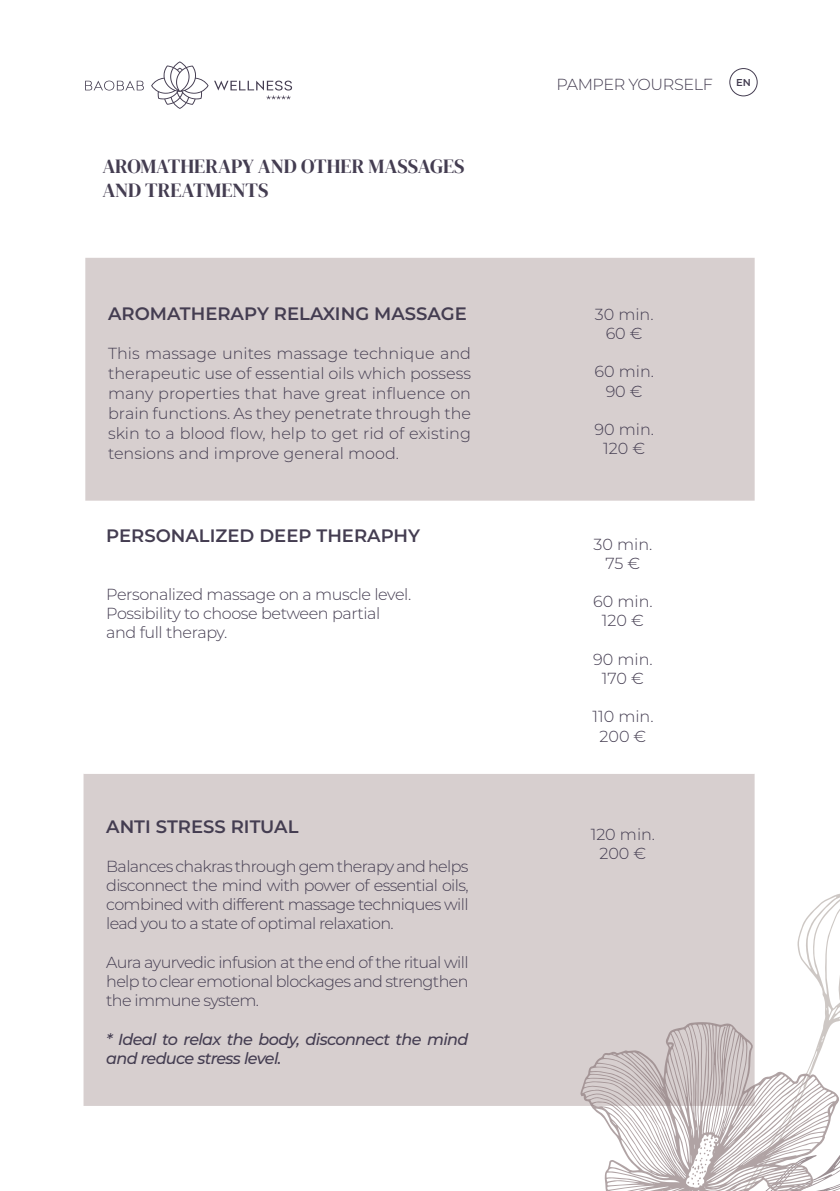
<style>
.page{position:relative;width:840px;height:1191px;background:#fff}
.page>*{position:absolute;margin:0;border:0;box-sizing:border-box;transform-origin:0 0}
.t1{font:20px/24px "DM Serif Display";letter-spacing:-.005em;color:#443d51}
.t2{font:600 18px "Montserrat";color:#443d51}
.t3{font:300 16px/19.2px "Montserrat";letter-spacing:-.025em;color:#443d51;text-align:center}
.t4{font:italic 500 16px/19.2px "Montserrat";letter-spacing:-.04em;color:#443d51}
.t5{font:300 16px/19.2px "Montserrat";color:#443d51;text-align:center}
.t6{font:600 10px "Montserrat";color:#443d51}
</style>
<div class="page">
<svg style="left:85px;top:81px;width:59px;height:9px"></svg>
<svg style="left:151px;top:61px;width:57px;height:48px"></svg>
<svg style="left:214px;top:81px;width:78px;height:18px"></svg>
<div style="left:729px;top:68px;width:28px;height:28px;border:1px solid #443d51;border-radius:50%"></div>
<div style="left:83px;top:774px;width:671px;height:332px;background:#d7cfcf"></div>
<svg style="left:658px;top:893px;width:181px;height:129px;fill:#d7cfcf"></svg>
<svg style="left:580px;top:1022px;width:107px;height:169px"></svg>
<svg style="left:687px;top:974px;width:152px;height:217px"></svg>
<div style="left:85px;top:258px;width:669px;height:242px;background:#d7cfcf"></div>
<p class="t1" style="left:102px;top:154px;width:363px">AROMATHERAPY AND OTHER MASSAGES<br>AND TREATMENTS</p>
<p class="t2" style="left:108px;top:300px;width:360px">AROMATHERAPY RELAXING MASSAGE</p>
<p class="t3" style="left:108px;top:342px;width:364px;line-height:20px;text-align:justify">This massage unites massage technique and therapeutic use of essential oils which possess many properties that have great influence on brain functions. As they penetrate through the skin to a blood flow, help to get rid of existing tensions and improve general mood.</p>
<p class="t2" style="left:106px;top:523px;width:315px">PERSONALIZED DEEP THERAPHY</p>
<p class="t3" style="left:106px;top:584px;width:306px;text-align:left">Personalized massage on a muscle level.<br>Possibility to choose between partial and full therapy.</p>
<p class="t2" style="left:106px;top:814px;width:194px">ANTI STRESS RITUAL</p>
<p class="t3" style="left:106px;top:856px;width:363px;text-align:justify">Balances chakras through gem therapy and helps disconnect the mind with power of essential oils, combined with different massage techniques will lead you to a state of optimal relaxation.</p>
<p class="t3" style="left:106px;top:952px;width:363px;text-align:justify">Aura ayurvedic infusion at the end of the ritual will help to clear emotional blockages and strengthen the immune system.</p>
<p class="t4" style="left:106px;top:1028px;width:363px">* Ideal to relax the body, disconnect the mind and reduce stress level.</p>
<p class="t3" style="left:556px;top:74px;width:158px">PAMPER YOURSELF</p>
<p class="t6" style="left:735px;top:75px;width:16px">EN</p>
<p class="t3" style="left:594px;top:304px;width:60px">30 min.<br>60 €</p>
<p class="t3" style="left:594px;top:361px;width:61px">60 min.<br>90 €</p>
<p class="t3" style="left:594px;top:419px;width:61px">90 min.<br>120 €</p>
<p class="t3" style="left:593px;top:534px;width:60px">30 min.<br>75 €</p>
<p class="t3" style="left:593px;top:591px;width:61px">60 min.<br>120 €</p>
<p class="t3" style="left:593px;top:649px;width:61px">90 min.<br>170 €</p>
<p class="t5" style="left:592px;top:706px;width:63px">110 min.<br>200 €</p>
<p class="t5" style="left:590px;top:824px;width:66px">120 min.<br>200 €</p>
</div>
